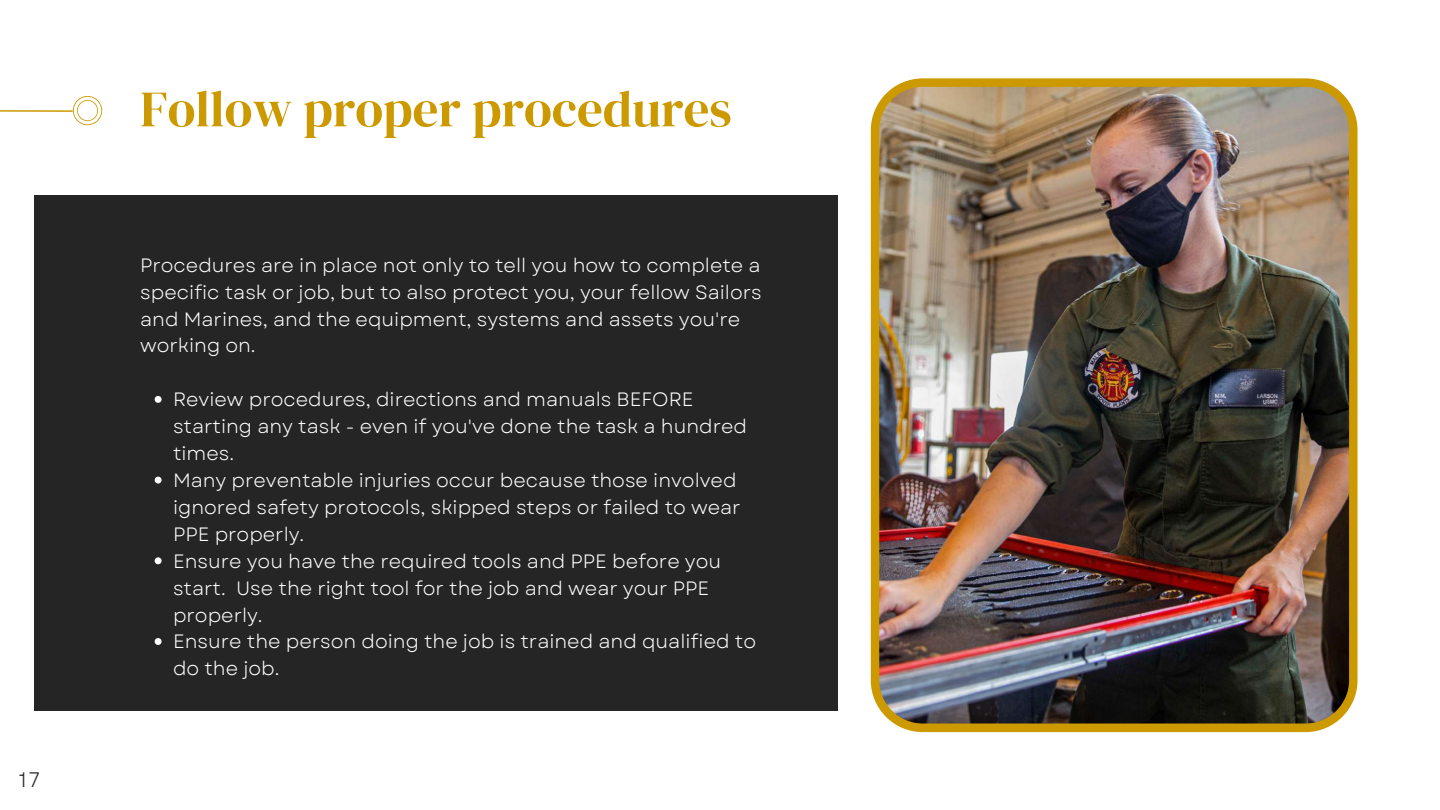
<style>
.page{position:relative;width:1440px;height:810px;background:#fff}
.page>*{position:absolute;margin:0;border:0;box-sizing:border-box;transform-origin:0 0}
.t1{font:51px "DM Serif Display";color:#c90}
.t2{font:21px "Garet";color:#252525}
.t3{font:19.3px/26.9px "Garet";color:#fff}
</style>
<div class="page">
<div style="left:34px;top:196px;width:804px;height:515px;background:#252525"></div>
<img style="left:871px;top:78px;width:487px;height:654px">
<svg style="left:0;top:96px;width:102px;height:29px"></svg>
<svg style="left:155px;top:396px;width:7px;height:7px"></svg>
<svg style="left:155px;top:477px;width:7px;height:7px"></svg>
<svg style="left:155px;top:557px;width:7px;height:7px"></svg>
<svg style="left:155px;top:638px;width:7px;height:7px"></svg>
<p class="t2" style="left:19px;top:765px;width:23px">17</p>
<h1 class="t1" style="left:140px;top:73px;width:593px">Follow proper procedures</h1>
<p class="t3" style="left:140px;top:252px;width:623px">Procedures are in place not only to tell you how to complete a specific task or job, but to also protect you, your fellow Sailors and Marines, and the equipment, systems and assets you're working on.</p>
<p class="t3" style="left:173px;top:386px;width:585px">Review procedures, directions and manuals BEFORE starting any task - even if you've done the task a hundred times.<br>Many preventable injuries occur because those involved ignored safety protocols, skipped steps or failed to wear PPE properly.<br>Ensure you have the required tools and PPE before you start. Use the right tool for the job and wear your PPE properly.<br>Ensure the person doing the job is trained and qualified to do the job.</p>
</div>
